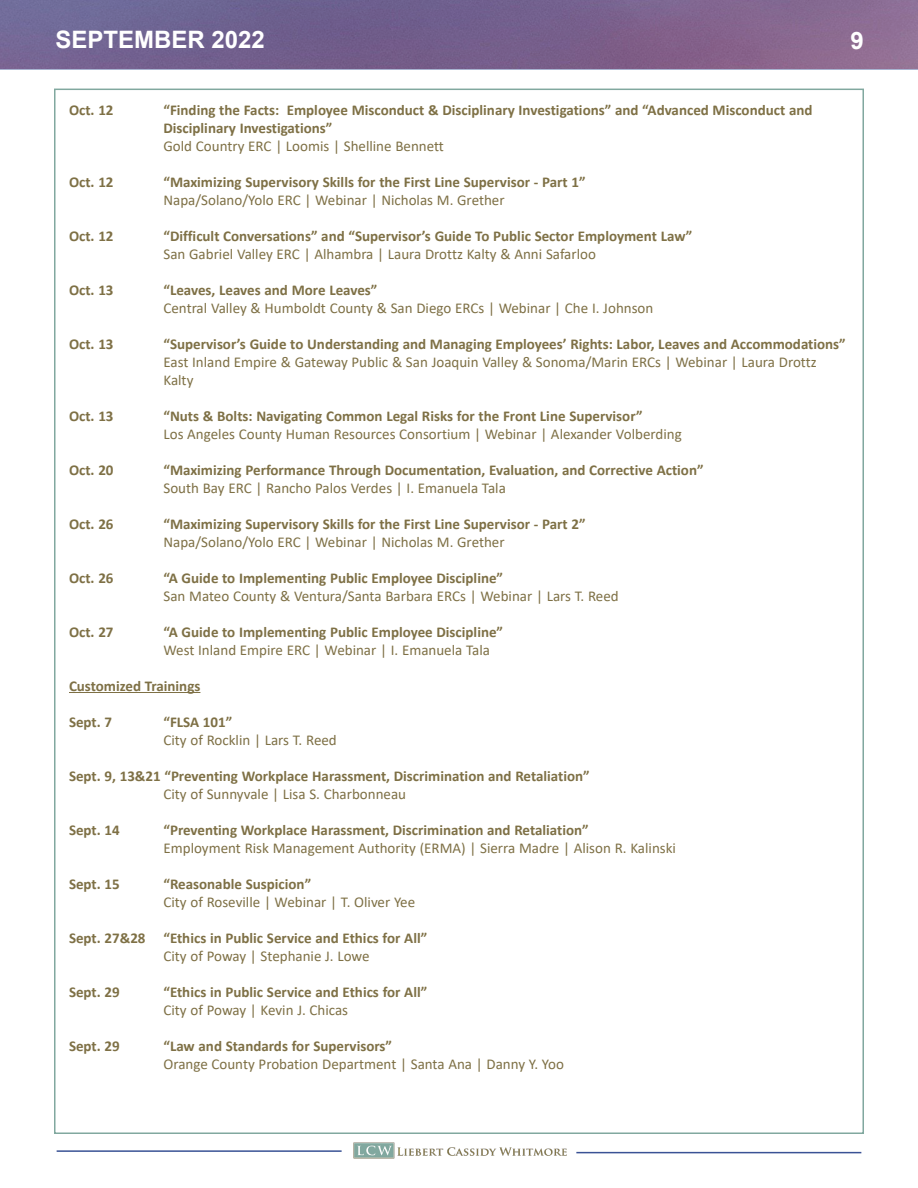
<style>
.page{position:relative;width:918px;height:1188px;background:#fff}
.page>*{position:absolute;margin:0;border:0;box-sizing:border-box;transform-origin:0 0}
.t1{font:700 24px "Arial";color:#fff}
.t2{font:700 15px/18px "Calibri";color:#7e7045}
.t3{font:15px/18px "Calibri";color:#7e7045}
</style>
<div class="page">
<div style="left:0;top:0;width:918px;height:69px;background:linear-gradient(to right,#686191,#89658d)"></div>
<hr style="left:57px;top:1150px;width:285px;height:2px;background:#3a5295">
<hr style="left:576px;top:1152px;width:285px;height:1px;background:#3a5295">
<img style="left:353px;top:1142px;width:214px;height:17px">
<hr style="left:69px;top:692px;width:131px;height:1px;background:#7e7045">
<h1 class="t1" style="left:56px;top:23px;width:211px">SEPTEMBER 2022</h1>
<h1 class="t1" style="left:851px;top:23px;width:15px">9</h1>
<p class="t2" style="left:69px;top:101px;width:46px">Oct. 12</p>
<p class="t2" style="left:164px;top:101px;width:651px">“Finding the Facts: Employee Misconduct &amp; Disciplinary Investigations” and “Advanced Misconduct and<br>Disciplinary Investigations”</p>
<p class="t3" style="left:164px;top:136px;width:282px">Gold Country ERC | Loomis | Shelline Bennett</p>
<p class="t2" style="left:69px;top:173px;width:46px">Oct. 12</p>
<p class="t2" style="left:164px;top:173px;width:424px">“Maximizing Supervisory Skills for the First Line Supervisor - Part 1”</p>
<p class="t3" style="left:164px;top:190px;width:343px">Napa/Solano/Yolo ERC | Webinar | Nicholas M. Grether</p>
<p class="t2" style="left:69px;top:227px;width:46px">Oct. 12</p>
<p class="t2" style="left:164px;top:227px;width:530px">“Difficult Conversations” and “Supervisor’s Guide To Public Sector Employment Law”</p>
<p class="t3" style="left:164px;top:244px;width:434px">San Gabriel Valley ERC | Alhambra | Laura Drottz Kalty &amp; Anni Safarloo</p>
<p class="t2" style="left:69px;top:281px;width:46px">Oct. 13</p>
<p class="t2" style="left:164px;top:281px;width:215px">“Leaves, Leaves and More Leaves”</p>
<p class="t3" style="left:164px;top:298px;width:491px">Central Valley &amp; Humboldt County &amp; San Diego ERCs | Webinar | Che I. Johnson</p>
<p class="t2" style="left:69px;top:335px;width:46px">Oct. 13</p>
<p class="t2" style="left:164px;top:335px;width:684px">“Supervisor’s Guide to Understanding and Managing Employees’ Rights: Labor, Leaves and Accommodations”</p>
<p class="t3" style="left:164px;top:352px;width:655px">East Inland Empire &amp; Gateway Public &amp; San Joaquin Valley &amp; Sonoma/Marin ERCs | Webinar | Laura Drottz<br>Kalty</p>
<p class="t2" style="left:69px;top:407px;width:46px">Oct. 13</p>
<p class="t2" style="left:164px;top:407px;width:481px">“Nuts &amp; Bolts: Navigating Common Legal Risks for the Front Line Supervisor”</p>
<p class="t3" style="left:164px;top:424px;width:520px">Los Angeles County Human Resources Consortium | Webinar | Alexander Volberding</p>
<p class="t2" style="left:69px;top:461px;width:46px">Oct. 20</p>
<p class="t2" style="left:164px;top:461px;width:542px">“Maximizing Performance Through Documentation, Evaluation, and Corrective Action”</p>
<p class="t3" style="left:164px;top:478px;width:344px">South Bay ERC | Rancho Palos Verdes | I. Emanuela Tala</p>
<p class="t2" style="left:69px;top:515px;width:46px">Oct. 26</p>
<p class="t2" style="left:164px;top:515px;width:424px">“Maximizing Supervisory Skills for the First Line Supervisor - Part 2”</p>
<p class="t3" style="left:164px;top:532px;width:343px">Napa/Solano/Yolo ERC | Webinar | Nicholas M. Grether</p>
<p class="t2" style="left:69px;top:569px;width:46px">Oct. 26</p>
<p class="t2" style="left:164px;top:569px;width:341px">“A Guide to Implementing Public Employee Discipline”</p>
<p class="t3" style="left:164px;top:586px;width:457px">San Mateo County &amp; Ventura/Santa Barbara ERCs | Webinar | Lars T. Reed</p>
<p class="t2" style="left:69px;top:623px;width:46px">Oct. 27</p>
<p class="t2" style="left:164px;top:623px;width:341px">“A Guide to Implementing Public Employee Discipline”</p>
<p class="t3" style="left:164px;top:640px;width:328px">West Inland Empire ERC | Webinar | I. Emanuela Tala</p>
<p class="t2" style="left:69px;top:677px;width:133px">Customized Trainings</p>
<p class="t2" style="left:69px;top:713px;width:45px">Sept. 7</p>
<p class="t2" style="left:164px;top:713px;width:70px">“FLSA 101”</p>
<p class="t3" style="left:164px;top:730px;width:175px">City of Rocklin | Lars T. Reed</p>
<p class="t2" style="left:69px;top:767px;width:522px">Sept. 9, 13&amp;21 “Preventing Workplace Harassment, Discrimination and Retaliation”</p>
<p class="t3" style="left:164px;top:784px;width:244px">City of Sunnyvale | Lisa S. Charbonneau</p>
<p class="t2" style="left:69px;top:821px;width:52px">Sept. 14</p>
<p class="t2" style="left:164px;top:821px;width:427px">“Preventing Workplace Harassment, Discrimination and Retaliation”</p>
<p class="t3" style="left:164px;top:838px;width:514px">Employment Risk Management Authority (ERMA) | Sierra Madre | Alison R. Kalinski</p>
<p class="t2" style="left:69px;top:875px;width:52px">Sept. 15</p>
<p class="t2" style="left:164px;top:875px;width:149px">“Reasonable Suspicion”</p>
<p class="t3" style="left:164px;top:892px;width:253px">City of Roseville | Webinar | T. Oliver Yee</p>
<p class="t2" style="left:69px;top:929px;width:360px">Sept. 27&amp;28 “Ethics in Public Service and Ethics for All”</p>
<p class="t3" style="left:164px;top:946px;width:208px">City of Poway | Stephanie J. Lowe</p>
<p class="t2" style="left:69px;top:983px;width:52px">Sept. 29</p>
<p class="t2" style="left:164px;top:983px;width:265px">“Ethics in Public Service and Ethics for All”</p>
<p class="t3" style="left:164px;top:1000px;width:186px">City of Poway | Kevin J. Chicas</p>
<p class="t2" style="left:69px;top:1037px;width:52px">Sept. 29</p>
<p class="t2" style="left:164px;top:1037px;width:230px">“Law and Standards for Supervisors”</p>
<p class="t3" style="left:164px;top:1054px;width:402px">Orange County Probation Department | Santa Ana | Danny Y. Yoo</p>
</div>
